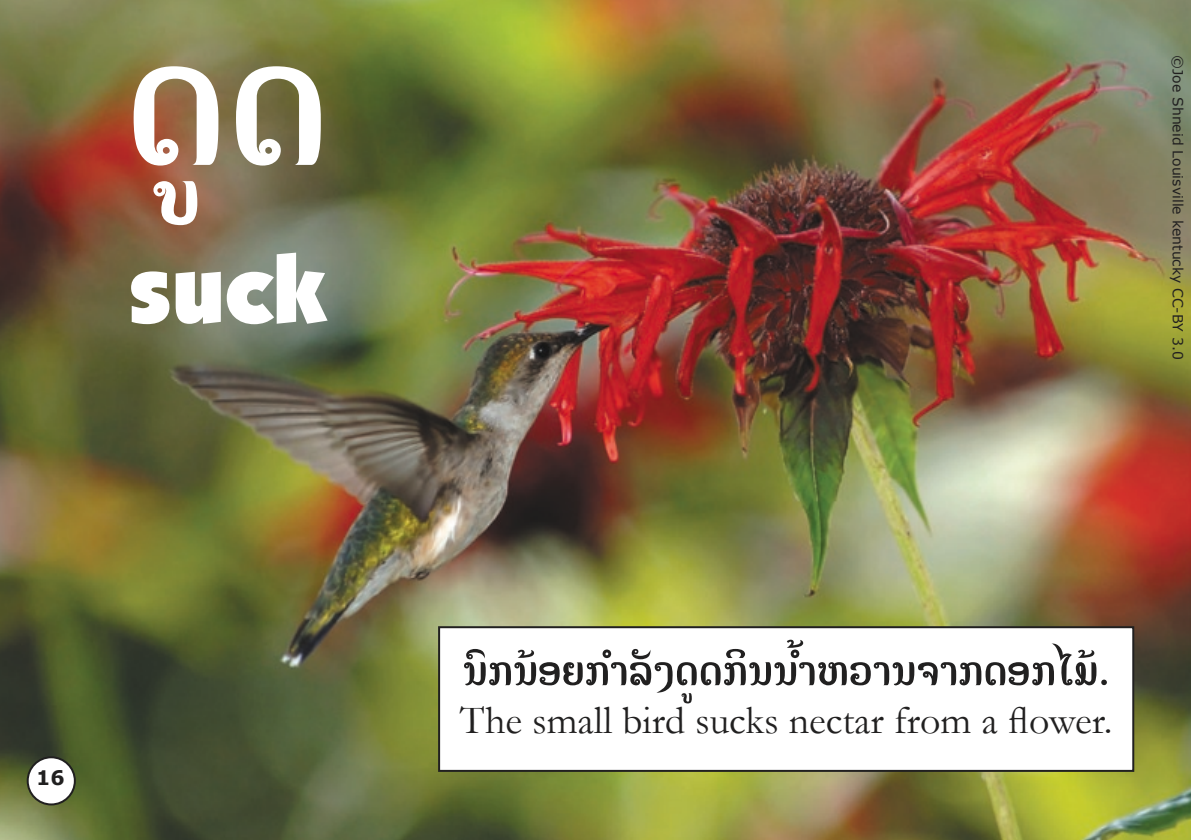
<style>
.page{position:relative;width:1191px;height:840px;background:#fff}
.page>*{position:absolute;margin:0;border:0;box-sizing:border-box;transform-origin:0 0}
.t1{font:300px "Alo Spain";color:#fff}
.t2{font:900 96px "Kabel IT Cby BT";color:#fff}
.t3{font:70px "Alo Spain";color:#212020}
.t4{font:40px "Ann Garamond";color:#212020}
.t5{font:700 20px "Verdana";color:#212020}
.t6{font:14px "Verdana";color:#212020}
</style>
<div class="page">
<img style="left:0;top:0;width:1191px;height:839px">
<div style="left:28px;top:756px;width:47px;height:48px;background:#fff;border-radius:50%"></div>
<div style="left:27px;top:755px;width:49px;height:50px;border:2px solid #212020;border-radius:50%"></div>
<div style="left:439px;top:627px;width:694px;height:143px;background:#fff"></div>
<div style="left:438px;top:626px;width:696px;height:145px;border:2px solid #212020"></div>
<h1 class="t1" style="left:125px;top:-31px;width:206px">f]f</h1>
<h2 class="t2" style="left:128px;top:230px;width:199px">suck</h2>
<h3 class="t5" style="left:36px;top:764px;width:28px">16</h3>
<p class="t6" style="left:1186px;top:55px;width:306px;rotate:90deg">©Joe Shneid Louisville kentucky CC-BY 3.0</p>
<h3 class="t3" style="left:462px;top:639px;width:658px">aodahlnd&lt;tisf]fd[aa&gt;rckaFkdfldHxh.</h3>
<h3 class="t4" style="left:460px;top:693px;width:654px">The small bird sucks nectar from a flower.</h3>
</div>
